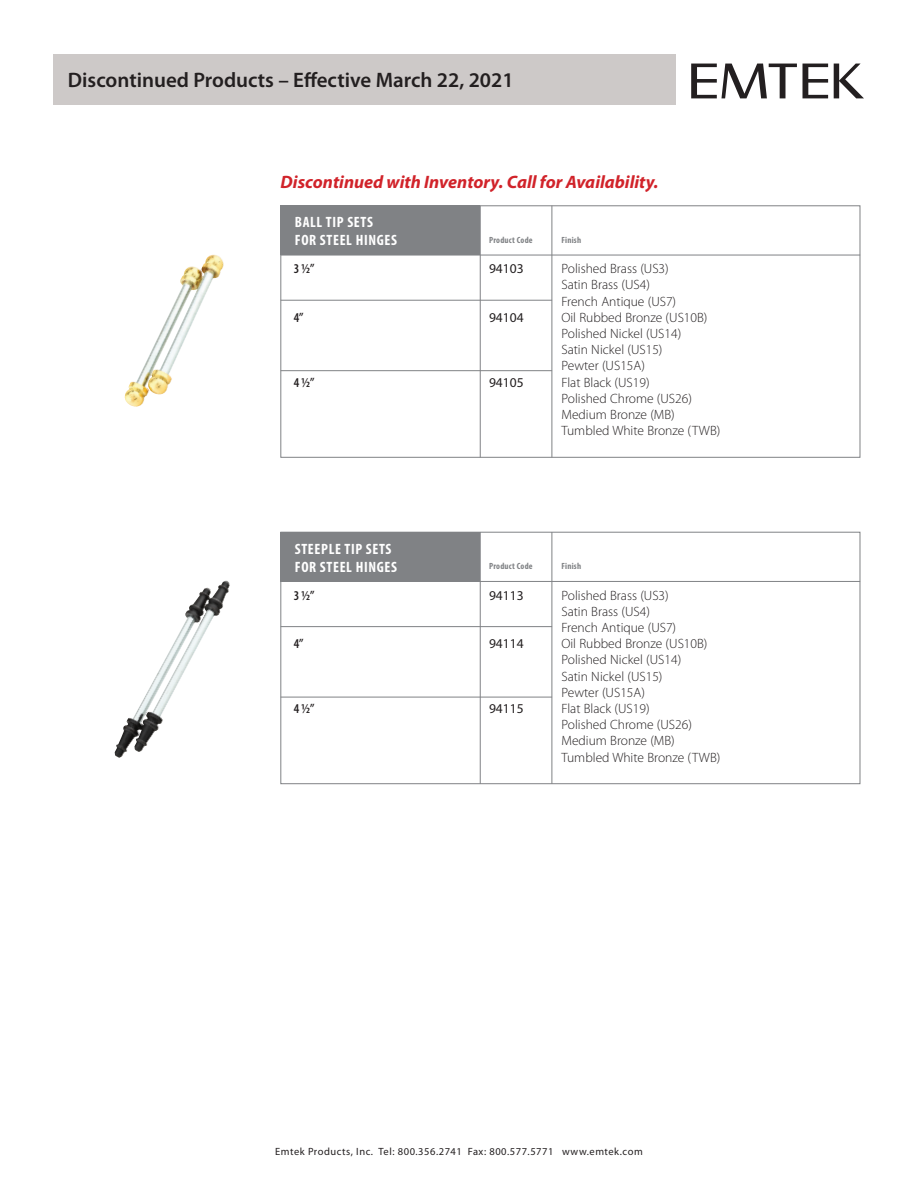
<style>
.page{position:relative;width:918px;height:1188px;background:#fff}
.page>*{position:absolute;margin:0;border:0;box-sizing:border-box;transform-origin:0 0}
.t1{font:600 21px "Myriad Pro";color:#231f20}
.t2{font:italic 700 18px "Myriad Pro";color:#d1232a}
.t3{font:700 condensed 15px/18px "Myriad Pro";letter-spacing:.045em;color:#fff}
.t4{font:300 13.5px/16.2px "Myriad Pro";color:#231f20}
.t5{font:13.5px "Myriad Pro";color:#231f20}
.t6{font:600 condensed 13.5px "Myriad Pro";color:#231f20}
.t7{font:10.5px "Myriad Pro";letter-spacing:.05em;color:#231f20}
.t8{font:700 condensed 9px "Myriad Pro";letter-spacing:.025em;color:#808285}
</style>
<div class="page">
<div style="left:53px;top:54px;width:623px;height:50px;background:#cdc9c8"></div>
<svg style="left:803px;top:64px;width:25px;height:34px"></svg>
<svg style="left:691px;top:64px;width:106px;height:34px"></svg>
<svg style="left:834px;top:64px;width:30px;height:34px"></svg>
<img style="left:124px;top:255px;width:100px;height:152px">
<img style="left:115px;top:580px;width:115px;height:178px">
<div style="left:281px;top:206px;width:199px;height:49px;background:#808285"></div>
<div style="left:281px;top:532px;width:199px;height:49px;background:#808285"></div>
<div style="left:281px;top:206px;width:579px;height:251px;border:1px solid #808285"></div>
<div style="left:281px;top:532px;width:579px;height:252px;border:1px solid #808285"></div>
<hr style="left:480px;top:206px;width:1px;height:251px;background:#808285">
<hr style="left:480px;top:532px;width:1px;height:252px;background:#808285">
<hr style="left:552px;top:206px;width:1px;height:251px;background:#808285">
<hr style="left:552px;top:532px;width:1px;height:252px;background:#808285">
<hr style="left:281px;top:255px;width:579px;height:1px;background:#808285">
<hr style="left:281px;top:581px;width:579px;height:1px;background:#808285">
<hr style="left:281px;top:300px;width:271px;height:1px;background:#808285">
<hr style="left:281px;top:626px;width:271px;height:1px;background:#808285">
<hr style="left:281px;top:370px;width:271px;height:1px;background:#808285">
<hr style="left:281px;top:697px;width:271px;height:1px;background:#808285">
<h1 class="t1" style="left:68px;top:67px;width:447px">Discontinued Products – Effective March 22, 2021</h1>
<h2 class="t2" style="left:281px;top:171px;width:379px">Discontinued with Inventory. Call for Availability.</h2>
<p class="t3" style="left:295px;top:213px;width:104px">BALL TIP SETS<br>FOR STEEL HINGES</p>
<p class="t6" style="left:294px;top:260px;width:22px">3 1/2”</p>
<p class="t6" style="left:294px;top:309px;width:11px">4”</p>
<p class="t6" style="left:294px;top:374px;width:22px">4 1/2”</p>
<p class="t3" style="left:295px;top:539px;width:104px">STEEPLE TIP SETS<br>FOR STEEL HINGES</p>
<p class="t6" style="left:294px;top:587px;width:22px">3 1/2”</p>
<p class="t6" style="left:294px;top:635px;width:11px">4”</p>
<p class="t6" style="left:294px;top:700px;width:22px">4 1/2”</p>
<p class="t8" style="left:489px;top:234px;width:45px">Product Code</p>
<p class="t5" style="left:489px;top:260px;width:36px">94103</p>
<p class="t5" style="left:489px;top:309px;width:36px">94104</p>
<p class="t5" style="left:489px;top:374px;width:36px">94105</p>
<p class="t8" style="left:561px;top:234px;width:21px">Finish</p>
<p class="t4" style="left:561px;top:261px;width:160px">Polished Brass (US3)<br>Satin Brass (US4)<br>French Antique (US7)<br>Oil Rubbed Bronze (US10B)<br>Polished Nickel (US14)<br>Satin Nickel (US15)<br>Pewter (US15A)<br>Flat Black (US19)<br>Polished Chrome (US26)<br>Medium Bronze (MB)<br>Tumbled White Bronze (TWB)</p>
<p class="t8" style="left:489px;top:561px;width:45px">Product Code</p>
<p class="t5" style="left:489px;top:587px;width:36px">94113</p>
<p class="t5" style="left:489px;top:635px;width:36px">94114</p>
<p class="t5" style="left:489px;top:700px;width:36px">94115</p>
<p class="t8" style="left:561px;top:561px;width:21px">Finish</p>
<p class="t4" style="left:561px;top:587px;width:160px">Polished Brass (US3)<br>Satin Brass (US4)<br>French Antique (US7)<br>Oil Rubbed Bronze (US10B)<br>Polished Nickel (US14)<br>Satin Nickel (US15)<br>Pewter (US15A)<br>Flat Black (US19)<br>Polished Chrome (US26)<br>Medium Bronze (MB)<br>Tumbled White Bronze (TWB)</p>
<p class="t7" style="left:275px;top:1145px;width:369px">Emtek Products, Inc. Tel: 800.356.2741 Fax: 800.577.5771 www.emtek.com</p>
</div>
